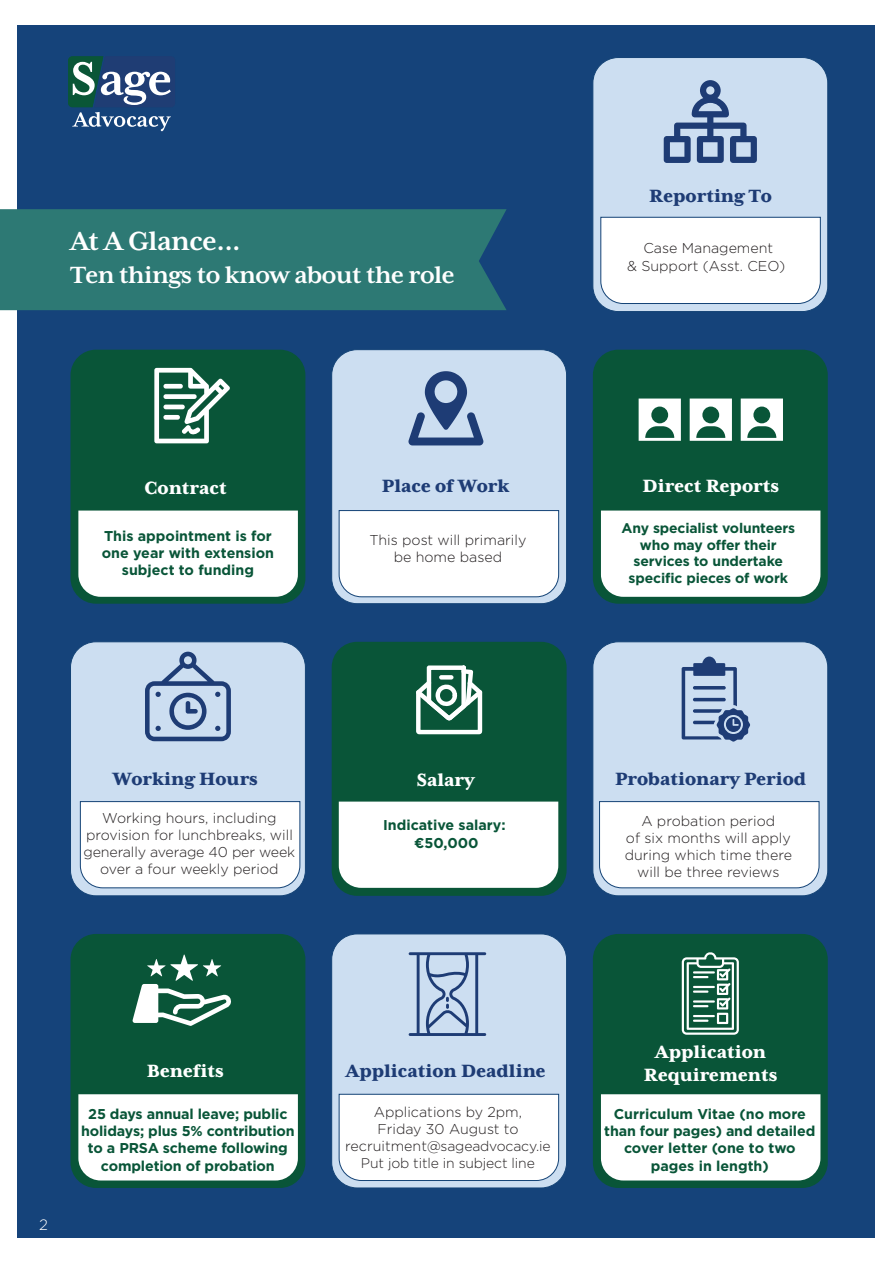
<style>
.page{position:relative;width:893px;height:1263px;background:#fff}
.page>*{position:absolute;margin:0;border:0;box-sizing:border-box;transform-origin:0 0}
.t1{font:700 30px "Mrs Eaves XL Serif OT";letter-spacing:-.02em;color:#fff}
.t2{font:700 27px "Mrs Eaves XL Serif OT";letter-spacing:-.02em;color:#fff}
.t3{font:800 20.4px "Mrs Eaves XL Serif OT";color:#1e3c75}
.t4{font:800 20.4px "Mrs Eaves XL Serif OT";color:#fff}
.t5{font:300 15px "Gotham Pro";color:#fff}
.t6{font:300 14.25px/17.2px "Gotham Pro";color:#231f20;text-align:center}
.t7{font:700 14.25px/17.2px "Gotham Pro";letter-spacing:-.01em;color:#095538;text-align:center}
.t8{font:700 13.95px/16.8px "Gotham Pro";letter-spacing:-.01em;color:#095538;text-align:center}
.t9{font:300 13.95px/17.2px "Gotham Pro";letter-spacing:-.01em;color:#231f20;text-align:center}
.s1{font-size:14.25px}
</style>
<div class="page">
<div style="left:18px;top:25px;width:857px;height:1213px;background:#15437a"></div>
<div style="left:0;top:209px;width:507px;height:101px;background:#2d7974"></div>
<div style="left:71px;top:350px;width:234px;height:254px;background:#095538;border-radius:26px"></div>
<svg style="left:154px;top:368px;width:76px;height:75px"></svg>
<div style="left:78px;top:511px;width:220px;height:86px;background:#fff"></div>
<div style="left:593px;top:350px;width:235px;height:254px;background:#095538;border-radius:26px"></div>
<svg style="left:639px;top:398px;width:42px;height:43px"></svg>
<svg style="left:690px;top:398px;width:42px;height:43px"></svg>
<svg style="left:741px;top:398px;width:42px;height:43px"></svg>
<div style="left:601px;top:511px;width:219px;height:86px;background:#fff"></div>
<div style="left:332px;top:350px;width:235px;height:254px;background:#ccdef1;border-radius:26px"></div>
<div style="left:331px;top:349px;width:236px;height:255px;border:1px solid #144376;border-radius:26px"></div>
<svg style="left:408px;top:371px;width:75px;height:74px"></svg>
<div style="left:339px;top:510px;width:220px;height:87px;background:#fff"></div>
<div style="left:593px;top:58px;width:235px;height:254px;background:#ccdef1;border-radius:26px"></div>
<div style="left:592px;top:57px;width:236px;height:255px;border:1px solid #144376;border-radius:26px"></div>
<svg style="left:664px;top:80px;width:93px;height:83px"></svg>
<div style="left:600px;top:217px;width:221px;height:87px;background:#fff"></div>
<div style="left:71px;top:934px;width:234px;height:254px;background:#095538;border-radius:26px"></div>
<svg style="left:132px;top:954px;width:99px;height:72px"></svg>
<div style="left:78px;top:1094px;width:220px;height:86px;background:#fff"></div>
<div style="left:593px;top:934px;width:235px;height:254px;background:#095538;border-radius:26px"></div>
<svg style="left:682px;top:952px;width:57px;height:83px"></svg>
<div style="left:601px;top:1094px;width:219px;height:86px;background:#fff"></div>
<div style="left:332px;top:934px;width:235px;height:254px;background:#ccdef1;border-radius:26px"></div>
<div style="left:331px;top:933px;width:236px;height:255px;border:1px solid #144376;border-radius:26px"></div>
<svg style="left:409px;top:952px;width:77px;height:84px"></svg>
<div style="left:339px;top:1094px;width:220px;height:87px;background:#fff"></div>
<div style="left:593px;top:642px;width:235px;height:254px;background:#ccdef1;border-radius:26px"></div>
<div style="left:592px;top:641px;width:236px;height:255px;border:1px solid #144376;border-radius:26px"></div>
<svg style="left:682px;top:656px;width:68px;height:86px"></svg>
<div style="left:599px;top:801px;width:220px;height:87px;background:#fff"></div>
<div style="left:332px;top:642px;width:235px;height:254px;background:#095538;border-radius:26px"></div>
<svg style="left:416px;top:665px;width:66px;height:69px"></svg>
<div style="left:339px;top:801px;width:219px;height:87px;background:#fff"></div>
<div style="left:71px;top:642px;width:234px;height:254px;background:#ccdef1;border-radius:26px"></div>
<div style="left:70px;top:641px;width:236px;height:255px;border:1px solid #144376;border-radius:26px"></div>
<svg style="left:145px;top:652px;width:86px;height:89px"></svg>
<div style="left:80px;top:801px;width:220px;height:87px;background:#fff"></div>
<svg style="left:68px;top:56px;width:103px;height:75px"></svg>
<h1 class="t1" style="left:71px;top:225px;width:172px">At A Glance...</h1>
<h2 class="t2" style="left:71px;top:260px;width:386px">Ten things to know about the role</h2>
<h3 class="t3" style="left:649px;top:184px;width:124px">Reporting To</h3>
<p class="t6" style="left:627px;top:240px;width:160px">Case Management<br>&amp; Support (Asst. CEO)</p>
<h3 class="t4" style="left:144px;top:476px;width:84px">Contract</h3>
<h3 class="t3" style="left:382px;top:475px;width:129px">Place of Work</h3>
<h3 class="t4" style="left:643px;top:475px;width:138px">Direct Reports</h3>
<p class="t7" style="left:102px;top:527px;width:174px">This appointment is for one year with extension subject to funding</p>
<p class="t6" style="left:370px;top:531px;width:158px">This post will primarily be home based</p>
<p class="t8" style="left:621px;top:519px;width:175px">Any specialist volunteers who may offer their services to undertake specific pieces of work</p>
<h3 class="t3" style="left:113px;top:767px;width:147px">Working Hours</h3>
<h3 class="t4" style="left:417px;top:768px;width:59px">Salary</h3>
<h3 class="t3" style="left:615px;top:767px;width:193px">Probationary Period</h3>
<p class="t6" style="left:83px;top:809px;width:213px">Working hours, including provision for lunchbreaks, will generally average 40 per week over a four weekly period</p>
<p class="t7" style="left:383px;top:816px;width:124px">Indicative salary: €50,000</p>
<p class="t6" style="left:625px;top:812px;width:169px">A probation period<br>of six months will apply during which time there will be three reviews</p>
<p class="t5" style="left:39px;top:1216px;width:10px">2</p>
<h3 class="t4" style="left:147px;top:1059px;width:78px">Benefits</h3>
<p class="t7" style="left:81px;top:1105px;width:215px">25 days annual leave; public holidays; plus 5% contribution to a PRSA scheme following completion of probation</p>
<h3 class="t4" style="left:655px;top:1040px;width:112px">Application</h3>
<h3 class="t3" style="left:346px;top:1059px;width:201px">Application Deadline</h3>
<h3 class="t4" style="left:644px;top:1063px;width:135px">Requirements</h3>
<p class="t6" style="left:374px;top:1103px;width:150px;text-align:left">Applications by 2pm,<br>Friday 30 August to</p>
<p class="t9" style="left:345px;top:1138px;width:207px"><span class="s1">recruitment</span>@sageadvocacy.ie<br>Put job title in subject line</p>
<p class="t7" style="left:604px;top:1105px;width:213px">Curriculum Vitae (no more than four pages) and detailed cover letter (one to two pages in length)</p>
</div>
